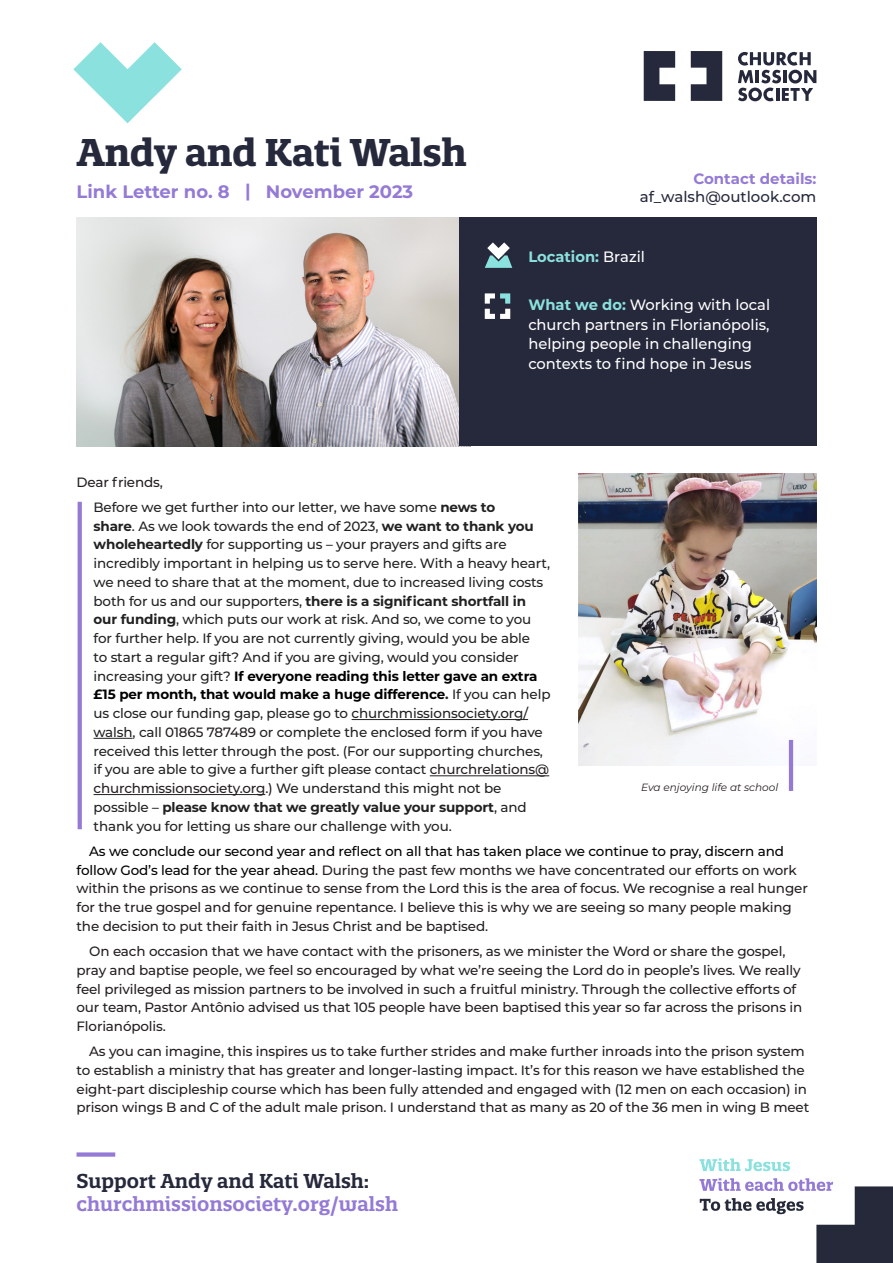
<style>
.page{position:relative;width:893px;height:1263px;background:#fff}
.page>*{position:absolute;margin:0;border:0;box-sizing:border-box;transform-origin:0 0}
.t1{font:700 37.5px "Quatro Slab";letter-spacing:-.01em;color:#26293c}
.t2{font:600 19.5px "Quatro Slab";color:#947ad5}
.t3{font:600 19.5px "Quatro Slab";color:#26293c}
.t4{font:700 18px "Montserrat";color:#947ad5}
.t5{font:500 15px/19.5px "Montserrat";color:#fff}
.t6{font:500 15px "Montserrat";color:#26293c}
.t7{font:700 15px "Montserrat";color:#8be1de}
.t8{font:700 15px "Montserrat";color:#947ad5}
.t9{font:500 13.5px/18.8px "Montserrat";letter-spacing:-.01em;color:#231f20}
.t10{font:500 13.5px/18.8px "Montserrat";letter-spacing:-.01em;color:#212121}
.t11{font:italic 10.5px "Montserrat";color:#231f20}
.s1{font-weight:500;color:#fff}
.s2{font-weight:700;color:#8be1de}
.s3{color:#231f20}
.s4{font-weight:700}
.s5{font-weight:700;color:#000}
.s6{color:#000}
</style>
<div class="page">
<hr style="left:352px;top:719px;width:176px;height:1px;background:#212121">
<hr style="left:94px;top:738px;width:39px;height:1px;background:#212121">
<hr style="left:430px;top:775px;width:119px;height:1px;background:#231f20">
<hr style="left:94px;top:794px;width:171px;height:1px;background:#231f20">
<img style="left:579px;top:474px;width:237px;height:291px">
<hr style="left:789px;top:740px;width:4px;height:51px;background:#947ad5">
<img style="left:77px;top:218px;width:382px;height:228px">
<div style="left:459px;top:217px;width:357px;height:229px;background:#26293c"></div>
<svg style="left:73px;top:42px;width:109px;height:81px"></svg>
<svg style="left:691px;top:51px;width:31px;height:50px"></svg>
<svg style="left:644px;top:51px;width:31px;height:50px"></svg>
<svg style="left:738px;top:52px;width:78px;height:49px"></svg>
<svg style="left:485px;top:242px;width:27px;height:26px"></svg>
<svg style="left:485px;top:293px;width:25px;height:26px"></svg>
<div style="left:77px;top:1152px;width:38px;height:5px;background:#947ad5"></div>
<svg style="left:699px;top:1158px;width:91px;height:13px"></svg>
<svg style="left:699px;top:1178px;width:194px;height:85px"></svg>
<svg style="left:78px;top:502px;width:4px;height:327px"></svg>
<h1 class="t1" style="left:77px;top:129px;width:392px">Andy and Kati Walsh</h1>
<h3 class="t4" style="left:77px;top:179px;width:338px">Link Letter no. 8 | November 2023</h3>
<p class="t8" style="left:693px;top:168px;width:125px">Contact details:</p>
<p class="t6" style="left:640px;top:186px;width:178px">af_walsh@outlook.com</p>
<p class="t7" style="left:528px;top:246px;width:118px">Location: <span class="s1">Brazil</span></p>
<p class="t5" style="left:528px;top:294px;width:243px"><span class="s2">What we do:</span> Working with local church partners in Florianópolis, helping people in challenging contexts to find hope in Jesus</p>
<p class="t10" style="left:94px;top:469px;width:403px;line-height:25px;text-indent:-17px"><span class="s3">Dear friends,<br></span>Before we get further into our letter, we have some <span class="s4">news to</span></p>
<p class="t10" style="left:94px;top:516px;width:458px"><span class="s4">share</span>. As we look towards the end of 2023, <span class="s4">we want to thank you wholeheartedly</span> for supporting us – your prayers and gifts are incredibly important in helping us to serve here. With a heavy heart, we need to share that at the moment, due to increased living costs both for us and our supporters, <span class="s4">there is a significant shortfall in our funding</span>, which puts our work at risk. And so, we come to you for further help. If you are not currently giving, would you be able<br>to start a regular gift? And if you are giving, would you consider increasing your gift? <span class="s5">If everyone reading this letter gave an extra £15 per month, that would make a huge difference</span><span class="s4">.</span> If you can help us close our funding gap, please go to churchmissionsociety.org/ walsh, call <span class="s3">01865 787489</span> or complete the enclosed form if you have received this letter through the post. (For our supporting churches, if you are able to give a further gift please contac<span class="s3">t churchrelations@ churchmissionsociety.org.)</span> We understand this might not be possible – <span class="s4">please know that we greatly value your support</span>, and thank you for letting us share our challenge with you.</p>
<p class="t9" style="left:77px;top:841px;width:733px;text-indent:13px"><span class="s6">As we conclude our second year and reflect on all that has taken place we continue to pray, discern and follow God’s lead for the year ahead.</span> During the past few months we have concentrated our efforts on work within the prisons as we continue to sense from the Lord this is the area of focus. We recognise a real hunger for the true gospel and for genuine repentance. I believe this is why we are seeing so many people making the decision to put their faith in Jesus Christ and be baptised.</p>
<p class="t9" style="left:77px;top:941px;width:727px;text-indent:13px">On each occasion that we have contact with the prisoners, as we minister the Word or share the gospel, pray and baptise people, we feel so encouraged by what we’re seeing the Lord do in people’s lives. We really feel privileged as mission partners to be involved in such a fruitful ministry. Through the collective efforts of our team, Pastor Antônio advised us that 105 people have been baptised this year so far across the prisons in Florianópolis.</p>
<p class="t9" style="left:77px;top:1041px;width:734px;text-indent:13px">As you can imagine, this inspires us to take further strides and make further inroads into the prison system to establish a ministry that has greater and longer-lasting impact. It’s for this reason we have established the eight-part discipleship course which has been fully attended and engaged with (12 men on each occasion) in prison wings B and C of the adult male prison. I understand that as many as 20 of the 36 men in wing B meet</p>
<p class="t11" style="left:641px;top:780px;width:139px">Eva enjoying life at school</p>
<h2 class="t3" style="left:77px;top:1169px;width:294px">Support Andy and Kati Walsh:</h2>
<h2 class="t2" style="left:77px;top:1191px;width:323px">churchmissionsociety.org/walsh</h2>
</div>
